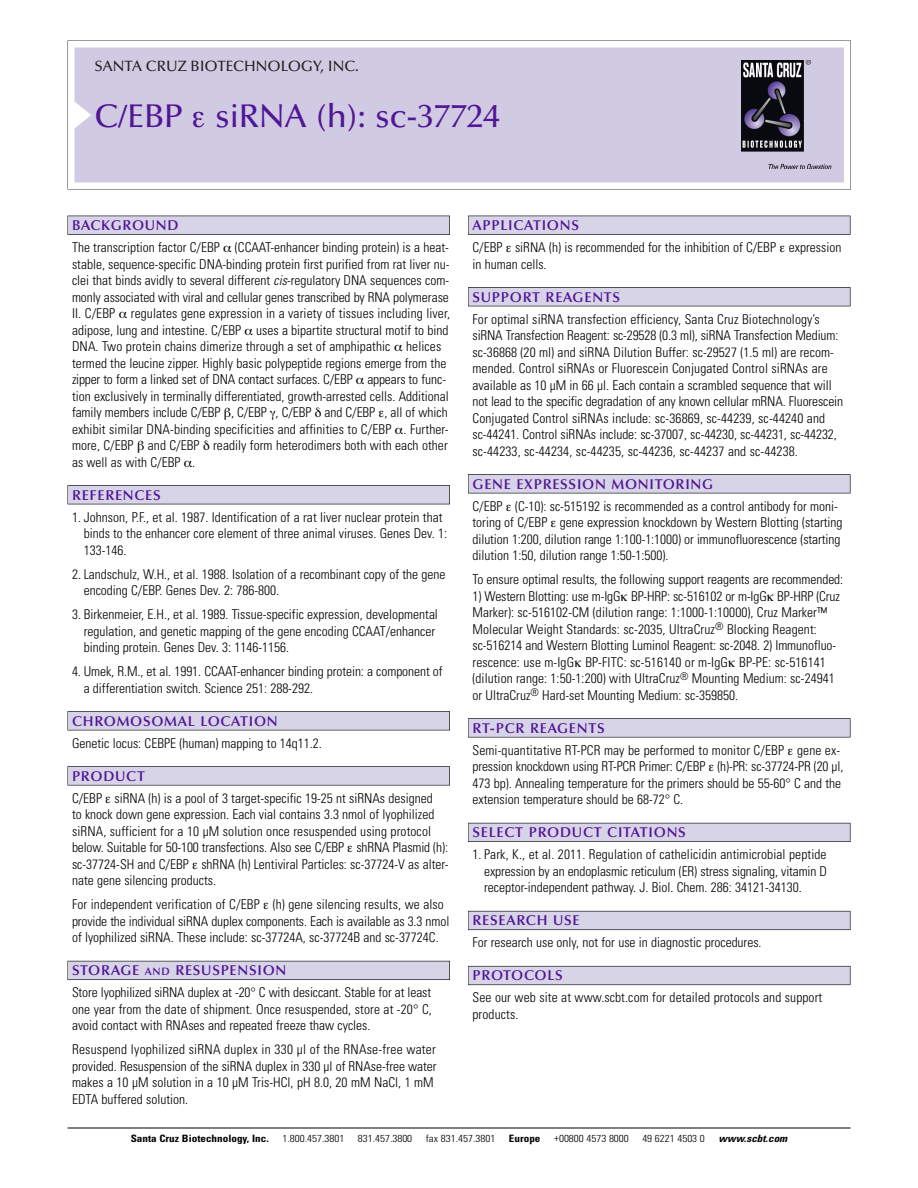
<style>
.page{position:relative;width:918px;height:1188px;background:#fff}
.page>*{position:absolute;margin:0;border:0;box-sizing:border-box;transform-origin:0 0}
.t1{font:500 33px "Optima";color:#511695}
.t2{font:500 15px "Optima";color:#231f20}
.t3{font:600 14.25px "Optima";letter-spacing:.05em;color:#511695}
.t4{font:300 condensed 13.5px/16.5px "Univers";color:#000}
.t5{font:300 condensed 10.2px "Univers";color:#000;scale:1.1 1}
.t6{font:700 condensed 10.2px "Univers";color:#000;scale:1.1 1}
.t7{font:italic 700 condensed 10.2px "Univers";color:#000;scale:1.1 1}
.s1{font-style:italic}
.s2{font-size:10.65px}
</style>
<div class="page">
<svg style="left:74px;top:41px;width:777px;height:148px"></svg>
<div style="left:74px;top:47px;width:770px;height:135px;background:#d1cae3"></div>
<img style="left:741px;top:60px;width:90px;height:108px">
<div style="left:68px;top:216px;width:382px;height:19px;background:#535256"></div>
<div style="left:68px;top:216px;width:381px;height:18px;background:#d7d4e8"></div>
<div style="left:68px;top:485px;width:382px;height:19px;background:#515155"></div>
<div style="left:68px;top:486px;width:381px;height:18px;background:#d7d4e8"></div>
<div style="left:68px;top:711px;width:382px;height:19px;background:#545357"></div>
<div style="left:68px;top:712px;width:381px;height:18px;background:#d7d4e8"></div>
<div style="left:68px;top:766px;width:382px;height:19px;background:#575659"></div>
<div style="left:68px;top:767px;width:381px;height:18px;background:#d7d4e8"></div>
<div style="left:68px;top:961px;width:382px;height:19px;background:#595860"></div>
<div style="left:68px;top:961px;width:381px;height:18px;background:#d7d4e8"></div>
<div style="left:468px;top:216px;width:382px;height:19px;background:#535256"></div>
<div style="left:468px;top:216px;width:382px;height:18px;background:#d7d4e8"></div>
<div style="left:468px;top:287px;width:382px;height:19px;background:#515155"></div>
<div style="left:468px;top:288px;width:382px;height:18px;background:#d7d4e8"></div>
<div style="left:468px;top:474px;width:382px;height:19px;background:#545357"></div>
<div style="left:468px;top:475px;width:382px;height:18px;background:#d7d4e8"></div>
<div style="left:468px;top:718px;width:382px;height:19px;background:#575659"></div>
<div style="left:468px;top:719px;width:382px;height:18px;background:#d7d4e8"></div>
<div style="left:468px;top:823px;width:382px;height:19px;background:#595860"></div>
<div style="left:468px;top:823px;width:382px;height:18px;background:#d7d4e8"></div>
<div style="left:468px;top:911px;width:382px;height:19px;background:#64626c"></div>
<div style="left:468px;top:911px;width:382px;height:18px;background:#d7d4e8"></div>
<div style="left:468px;top:966px;width:382px;height:19px;background:#686770"></div>
<div style="left:468px;top:967px;width:382px;height:18px;background:#d7d4e8"></div>
<hr style="left:68px;top:1128px;width:782px;height:1px;background:#000">
<svg style="left:193px;top:112px;width:11px;height:16px"></svg>
<p class="t2" style="left:94px;top:60px;width:266px">SANTA CRUZ BIOTECHNOLOGY, INC.</p>
<p class="t1" style="left:94px;top:102px;width:407px">C/EBP siRNA (h): sc-37724</p>
<p class="t3" style="left:72px;top:219px;width:108px">BACKGROUND</p>
<p class="t4" style="left:72px;top:240px;width:379px">The transcription factor C/EBP (CCAAT-enhancer binding protein) is a heat&shy;stable, sequence-specific DNA-binding protein first purified from rat liver nu&shy;clei that binds avidly to several different <span class="s1">cis</span>-regulatory DNA sequences com&shy;monly associated with viral and cellular genes transcribed by RNA polymerase II. C/EBP regulates gene expression in a variety of tissues including liver, adipose, lung and intestine. C/EBP uses a bipartite structural motif to bind DNA. Two protein chains dimerize through a set of amphipathic helices termed the leucine zipper. Highly basic polypeptide regions emerge from the zipper to form a linked set of DNA contact surfaces. C/EBP appears to func&shy;tion exclusively in terminally differentiated, growth-arrested cells. Additional family members include C/EBP , C/EBP , C/EBP and C/EBP , all of which exhibit similar DNA-binding specificities and affinities to C/EBP . Further&shy;more, C/EBP and C/EBP readily form heterodimers both with each other as well as with C/EBP .</p>
<p class="t3" style="left:72px;top:489px;width:90px">REFERENCES</p>
<p class="t4" style="left:84px;top:510px;width:365px;text-indent:-12px">1. Johnson, P.F., et al. 1987. Identification of a rat liver nuclear protein that binds to the enhancer core element of three animal viruses. Genes Dev. 1:<br>133-146.</p>
<p class="t4" style="left:84px;top:567px;width:363px;text-indent:-12px">2. Landschulz, W.H., et al. 1988. Isolation of a recombinant copy of the gene encoding C/EBP. Genes Dev. 2: 786-800.</p>
<p class="t4" style="left:84px;top:607px;width:356px;text-indent:-12px">3. Birkenmeier, E.H., et al. 1989. Tissue-specific expression, developmental regulation, and genetic mapping of the gene encoding CCAAT/enhancer binding protein. Genes Dev. 3: 1146-1156.</p>
<p class="t4" style="left:84px;top:664px;width:360px;text-indent:-12px">4. Umek, R.M., et al. 1991. CCAAT-enhancer binding protein: a component of a differentiation switch. Science 251: 288-292.</p>
<p class="t3" style="left:72px;top:715px;width:207px">CHROMOSOMAL LOCATION</p>
<p class="t4" style="left:72px;top:736px;width:251px">Genetic locus: CEBPE (human) mapping to 14q11.2.</p>
<p class="t3" style="left:72px;top:770px;width:74px">PRODUCT</p>
<p class="t4" style="left:72px;top:791px;width:378px">C/EBP siRNA (h) is a pool of 3 target-specific 19-25 nt siRNAs designed<br>to knock down gene expression. Each vial contains 3.3 nmol of lyophilized siRNA, sufficient for a 10 µM solution once resuspended using protocol below. Suitable for 50-100 transfections. Also see C/EBP shRNA Plasmid (h): sc-37724-SH and C/EBP shRNA (h) Lentiviral Particles: sc-37724-V as alter&shy;nate gene silencing products.</p>
<p class="t4" style="left:72px;top:898px;width:379px">For independent verification of C/EBP (h) gene silencing results, we also provide the individual siRNA duplex components. Each is available as 3.3 nmol of lyophilized siRNA. These include: sc-37724A, sc-37724B and sc-37724C.</p>
<p class="t3" style="left:72px;top:964px;width:216px">STORAGE <span class="s2">AND</span> RESUSPENSION</p>
<p class="t4" style="left:72px;top:986px;width:361px;text-align:justify">Store lyophilized siRNA duplex at -20° C with desiccant. Stable for at least one year from the date of shipment. Once resuspended, store at -20° C, avoid contact with RNAses and repeated freeze thaw cycles.</p>
<p class="t4" style="left:72px;top:1043px;width:366px">Resuspend lyophilized siRNA duplex in 330 µl of the RNAse-free water provided. Resuspension of the siRNA duplex in 330 µl of RNAse-free water makes a 10 µM solution in a 10 µM Tris-HCl, pH 8.0, 20 mM NaCl, 1 mM EDTA buffered solution.</p>
<p class="t3" style="left:473px;top:219px;width:108px">APPLICATIONS</p>
<p class="t4" style="left:473px;top:240px;width:370px">C/EBP siRNA (h) is recommended for the inhibition of C/EBP expression in human cells.</p>
<p class="t3" style="left:473px;top:291px;width:149px">SUPPORT REAGENTS</p>
<p class="t4" style="left:473px;top:312px;width:372px">For optimal siRNA transfection efficiency, Santa Cruz Biotechnology’s siRNA Transfection Reagent: sc-29528 (0.3 ml), siRNA Transfection Medium: sc-36868 (20 ml) and siRNA Dilution Buffer: sc-29527 (1.5 ml) are recom&shy;mended. Control siRNAs or Fluorescein Conjugated Control siRNAs are available as 10 µM in 66 µl. Each contain a scrambled sequence that will not lead to the specific degradation of any known cellular mRNA. Fluorescein Conjugated Control siRNAs include: sc-36869, sc-44239, sc-44240 and sc-44241. Control siRNAs include: sc-37007, sc-44230, sc-44231, sc-44232, sc-44233, sc-44234, sc-44235, sc-44236, sc-44237 and sc-44238.</p>
<p class="t3" style="left:473px;top:478px;width:242px">GENE EXPRESSION MONITORING</p>
<p class="t4" style="left:473px;top:499px;width:371px">C/EBP (C-10): sc-515192 is recommended as a control antibody for moni&shy;toring of C/EBP gene expression knockdown by Western Blotting (starting dilution 1:200, dilution range 1:100-1:1000) or immunofluorescence (starting dilution 1:50, dilution range 1:50-1:500).</p>
<p class="t4" style="left:473px;top:573px;width:372px">To ensure optimal results, the following support reagents are recommended:</p>
<p class="t4" style="left:473px;top:589px;width:369px">1) Western Blotting: use m-IgG BP-HRP: sc-516102 or m-IgG BP-HRP (Cruz Marker): sc-516102-CM (dilution range: 1:1000-1:10000), Cruz Marker™ Molecular Weight Standards: sc-2035, UltraCruz<sup>®</sup> Blocking Reagent: sc-516214 and Western Blotting Luminol Reagent: sc-2048. 2) Immunofluo&shy;rescence: use m-IgG BP-FITC: sc-516140 or m-IgG BP-PE: sc-516141 (dilution range: 1:50-1:200) with UltraCruz<sup>®</sup> Mounting Medium: sc-24941 or UltraCruz<sup>®</sup> Hard-set Mounting Medium: sc-359850.</p>
<p class="t3" style="left:473px;top:722px;width:134px">RT-PCR REAGENTS</p>
<p class="t4" style="left:473px;top:743px;width:373px">Semi-quantitative RT-PCR may be performed to monitor C/EBP gene ex&shy;pression knockdown using RT-PCR Primer: C/EBP (h)-PR: sc-37724-PR (20 µl, 473 bp). Annealing temperature for the primers should be 55-60° C and the extension temperature should be 68-72° C.</p>
<p class="t3" style="left:473px;top:826px;width:215px">SELECT PRODUCT CITATIONS</p>
<p class="t4" style="left:484px;top:848px;width:344px;text-align:justify;text-indent:-12px">1. Park, K., et al. 2011. Regulation of cathelicidin antimicrobial peptide expression by an endoplasmic reticulum (ER) stress signaling, vitamin D receptor-independent pathway. J. Biol. Chem. 286: 34121-34130.</p>
<p class="t3" style="left:473px;top:915px;width:109px">RESEARCH USE</p>
<p class="t4" style="left:473px;top:936px;width:291px">For research use only, not for use in diagnostic procedures.</p>
<p class="t3" style="left:473px;top:970px;width:92px">PROTOCOLS</p>
<p class="t4" style="left:473px;top:991px;width:351px">See our web site at www.scbt.com for detailed protocols and support products.</p>
<p class="t6" style="left:131px;top:1135px;width:127px">Santa Cruz Biotechnology, Inc.</p>
<p class="t5" style="left:282px;top:1135px;width:58px">1.800.457.3801</p>
<p class="t5" style="left:358px;top:1135px;width:51px">831.457.3800</p>
<p class="t5" style="left:426px;top:1135px;width:65px">fax 831.457.3801</p>
<p class="t6" style="left:509px;top:1135px;width:30px">Europe</p>
<p class="t5" style="left:554px;top:1135px;width:69px">+00800 4573 8000</p>
<p class="t5" style="left:642px;top:1135px;width:58px">49 6221 4503 0</p>
<p class="t7" style="left:719px;top:1135px;width:66px">www.scbt.com</p>
</div>
